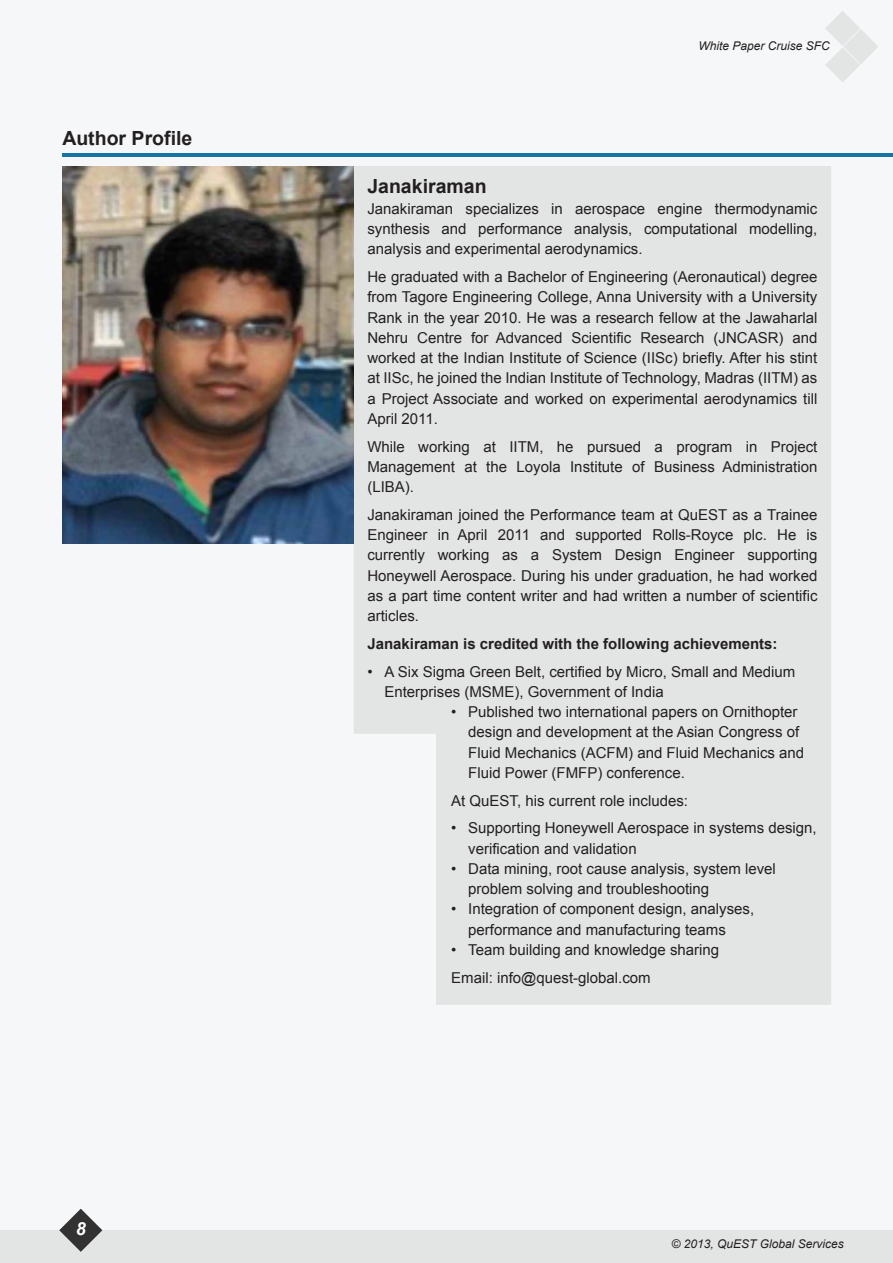
<style>
.page{position:relative;width:893px;height:1263px;background:#f6f7f8}
.page>*{position:absolute;margin:0;border:0;box-sizing:border-box;transform-origin:0 0}
.t1{font:700 19.5px "Arial";color:#231f20}
.t2{font:italic 700 18px "Arial";color:#fff}
.t3{font:15px/20.2px "Arial";color:#231f20}
.t4{font:700 15px "Arial";color:#231f20}
.t5{font:italic 12px "Arial";color:#231f20}
</style>
<div class="page">
<div style="left:0;top:1230px;width:893px;height:33px;background:#e3e5e4"></div>
<svg style="left:59px;top:1209px;width:43px;height:43px"></svg>
<svg style="left:825px;top:11px;width:53px;height:71px"></svg>
<hr style="left:62px;top:153px;width:831px;height:3px;background:#1673a4">
<div style="left:354px;top:166px;width:477px;height:839px;background:#e3e5e4"></div>
<img style="left:62px;top:166px;width:291px;height:377px">
<h1 class="t1" style="left:62px;top:126px;width:132px">Author Profile</h1>
<p class="t2" style="left:76px;top:1216px;width:12px">8</p>
<p class="t5" style="left:698px;top:38px;width:133px">White Paper Cruise SFC</p>
<h1 class="t1" style="left:367px;top:173px;width:121px">Janakiraman</h1>
<p class="t3" style="left:367px;top:198px;width:452px;text-align:justify">Janakiraman specializes in aerospace engine thermodynamic synthesis and performance analysis, computational modelling, analysis and experimental aerodynamics.</p>
<p class="t3" style="left:367px;top:267px;width:452px;text-align:justify">He graduated with a Bachelor of Engineering (Aeronautical) degree from Tagore Engineering College, Anna University with a University Rank in the year 2010. He was a research fellow at the Jawaharlal Nehru Centre for Advanced Scientific Research (JNCASR) and worked at the Indian Institute of Science (IISc) briefly. After his stint at IISc, he joined the Indian Institute of Technology, Madras (IITM) as a Project Associate and worked on experimental aerodynamics till April 2011.</p>
<p class="t3" style="left:367px;top:436px;width:452px;text-align:justify">While working at IITM, he pursued a program in Project Management at the Loyola Institute of Business Administration (LIBA).</p>
<p class="t3" style="left:367px;top:504px;width:452px;text-align:justify">Janakiraman joined the Performance team at QuEST as a Trainee Engineer in April 2011 and supported Rolls-Royce plc. He is currently working as a System Design Engineer supporting Honeywell Aerospace. During his under graduation, he had worked as a part time content writer and had written a number of scientific articles.</p>
<p class="t4" style="left:367px;top:634px;width:412px">Janakiraman is credited with the following achievements:</p>
<p class="t3" style="left:384px;top:661px;width:412px;text-indent:-17px">• A Six Sigma Green Belt, certified by Micro, Small and Medium<br>Enterprises (MSME), Government of India</p>
<p class="t3" style="left:468px;top:702px;width:337px;text-indent:-17px">• Published two international papers on Ornithopter design and development at the Asian Congress of Fluid Mechanics (ACFM) and Fluid Mechanics and Fluid Power (FMFP) conference.</p>
<p class="t3" style="left:451px;top:790px;width:238px">At QuEST, his current role includes:</p>
<p class="t3" style="left:468px;top:818px;width:350px;text-indent:-17px">• Supporting Honeywell Aerospace in systems design, verification and validation</p>
<p class="t3" style="left:468px;top:858px;width:309px;text-indent:-17px">• Data mining, root cause analysis, system level problem solving and troubleshooting</p>
<p class="t3" style="left:468px;top:899px;width:287px;text-indent:-17px">• Integration of component design, analyses, performance and manufacturing teams</p>
<p class="t3" style="left:451px;top:936px;width:269px;line-height:27.8px">• Team building and knowledge sharing<br>Email: info@quest-global.com</p>
<p class="t5" style="left:672px;top:1236px;width:174px">© 2013, QuEST Global Services</p>
</div>
